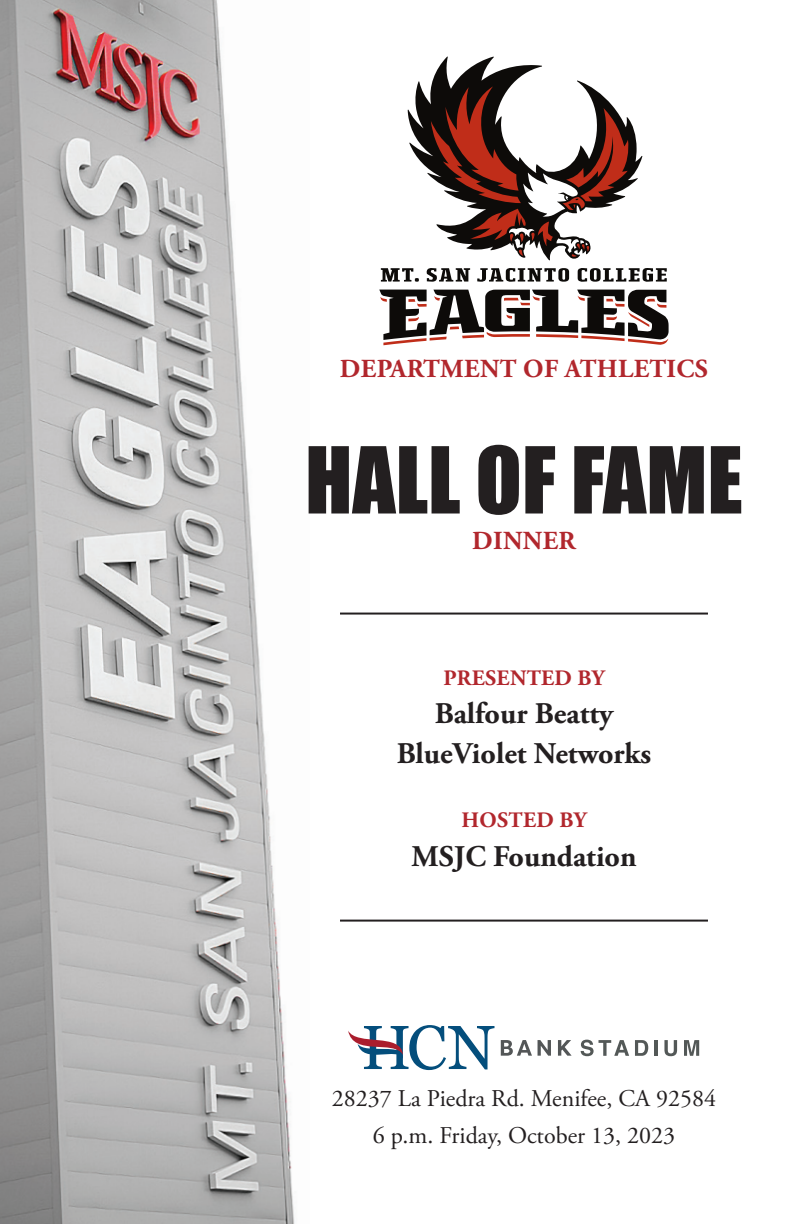
<style>
.page{position:relative;width:792px;height:1224px;background:#fff}
.page>*{position:absolute;margin:0;border:0;box-sizing:border-box;transform-origin:0 0}
.t1{font:85.2px "Impact";color:#231f20}
.t2{font:700 30px/40px "Adobe Garamond Pro";color:#231f20;text-align:center}
.t3{font:700 26px "Adobe Garamond Pro";letter-spacing:.015em;color:#b1272d}
.t4{font:24px "Adobe Garamond Pro";color:#231f20}
.t5{font:700 22px "Adobe Garamond Pro";letter-spacing:.015em;color:#b1272d}
</style>
<div class="page">
<img style="left:0;top:0;width:295px;height:1224px">
<svg style="left:381px;top:268px;width:38px;height:14px"></svg>
<svg style="left:427px;top:268px;width:43px;height:14px"></svg>
<svg style="left:477px;top:268px;width:92px;height:14px"></svg>
<svg style="left:578px;top:268px;width:89px;height:14px"></svg>
<svg style="left:379px;top:290px;width:290px;height:55px"></svg>
<svg style="left:408px;top:57px;width:234px;height:203px"></svg>
<svg style="left:431px;top:86px;width:198px;height:171px"></svg>
<hr style="left:340px;top:613px;width:368px;height:2px;background:#231f20">
<hr style="left:340px;top:920px;width:368px;height:2px;background:#231f20">
<svg style="left:581px;top:1040px;width:48px;height:16px"></svg>
<svg style="left:635px;top:1040px;width:13px;height:16px"></svg>
<hr style="left:654px;top:1040px;width:4px;height:16px;background:#535857">
<svg style="left:664px;top:1040px;width:13px;height:16px"></svg>
<svg style="left:684px;top:1040px;width:15px;height:16px"></svg>
<svg style="left:501px;top:1040px;width:31px;height:16px"></svg>
<svg style="left:538px;top:1040px;width:13px;height:16px"></svg>
<svg style="left:558px;top:1040px;width:14px;height:16px"></svg>
<svg style="left:348px;top:1025px;width:146px;height:45px"></svg>
<h1 class="t3" style="left:340px;top:354px;width:370px">DEPARTMENT OF ATHLETICS</h1>
<h1 class="t1" style="left:305px;top:414px;width:439px">HALL OF FAME</h1>
<h1 class="t3" style="left:472px;top:526px;width:105px">DINNER</h1>
<p class="t5" style="left:443px;top:665px;width:163px">PRESENTED BY</p>
<p class="t2" style="left:397px;top:694px;width:256px">Balfour Beatty<br>BlueViolet Networks</p>
<p class="t5" style="left:462px;top:807px;width:126px">HOSTED BY</p>
<p class="t2" style="left:411px;top:837px;width:227px">MSJC Foundation</p>
<p class="t4" style="left:332px;top:1084px;width:386px">28237 La Piedra Rd. Menifee, CA 92584</p>
<p class="t4" style="left:373px;top:1121px;width:304px">6 p.m. Friday, October 13, 2023</p>
</div>
